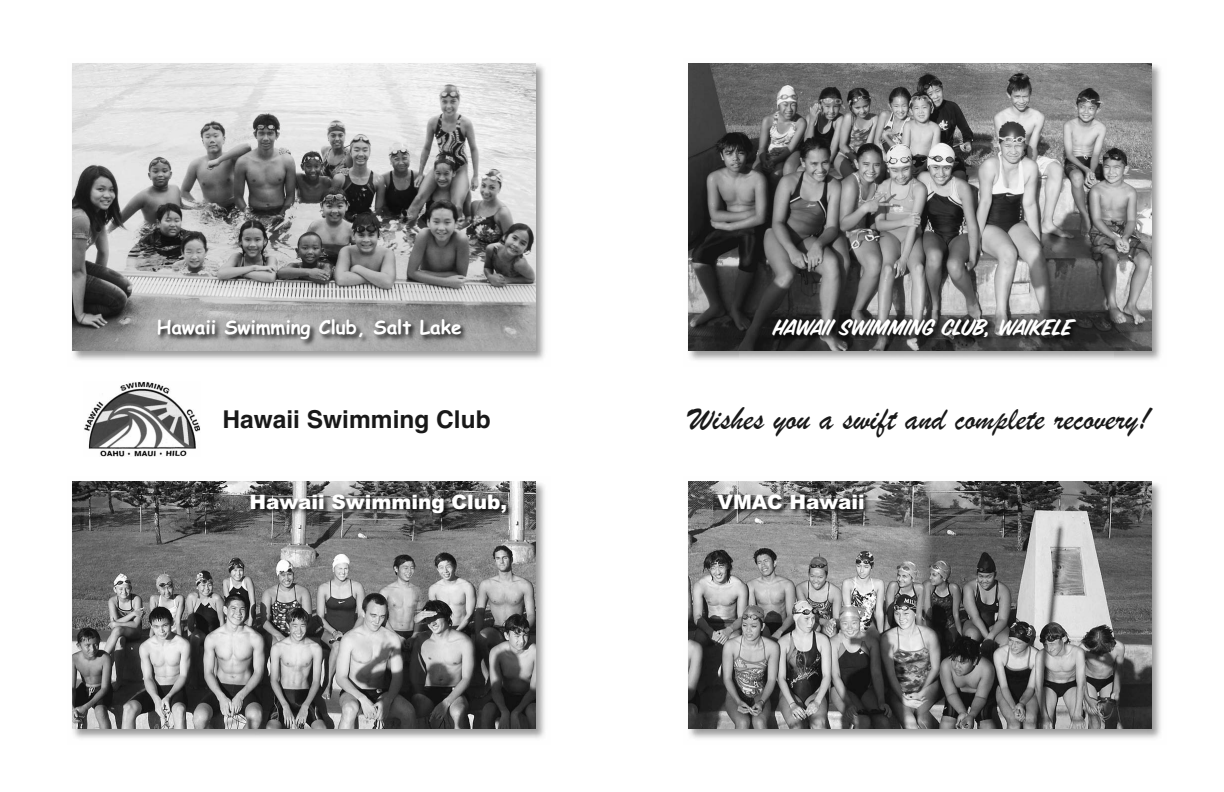
<style>
.page{position:relative;width:1224px;height:792px;background:#fff}
.page>*{position:absolute;margin:0;border:0;box-sizing:border-box;transform-origin:0 0}
.t1{font:34px "Brush Script";color:#191919}
.t2{font:25px "Sign Painter House Brush";letter-spacing:-.01em;color:#fff}
.t3{font:700 24.5px "Helvetica";color:#191919}
.t4{font:900 20px "Arial";color:#fff}
.t5{font:700 19px "Comic Sans MS";color:#fff}
</style>
<div class="page">
<img style="left:689px;top:483px;width:472px;height:256px">
<img style="left:688px;top:481px;width:464px;height:248px">
<img style="left:689px;top:64px;width:472px;height:296px">
<img style="left:688px;top:63px;width:464px;height:288px">
<img style="left:740px;top:311px;width:374px;height:48px">
<img style="left:711px;top:489px;width:392px;height:41px">
<img style="left:73px;top:481px;width:472px;height:258px">
<img style="left:72px;top:481px;width:463px;height:248px">
<img style="left:73px;top:63px;width:472px;height:297px">
<img style="left:72px;top:63px;width:463px;height:288px">
<img style="left:84px;top:382px;width:116px;height:75px">
<img style="left:125px;top:312px;width:374px;height:48px">
<img style="left:229px;top:489px;width:295px;height:41px">
<p class="t5" style="left:157px;top:316px;width:306px">Hawaii Swimming Club, Salt Lake</p>
<p class="t2" style="left:774px;top:312px;width:301px">HAWAII SWIMMING CLUB, WAIKELE</p>
<p class="t3" style="left:222px;top:410px;width:270px">Hawaii Swimming Club</p>
<p class="t1" style="left:688px;top:398px;width:463px">Wishes you a swift and complete recovery!</p>
<p class="t4" style="left:249px;top:491px;width:259px">Hawaii Swimming Club,</p>
<p class="t4" style="left:717px;top:491px;width:149px">VMAC Hawaii</p>
</div>
